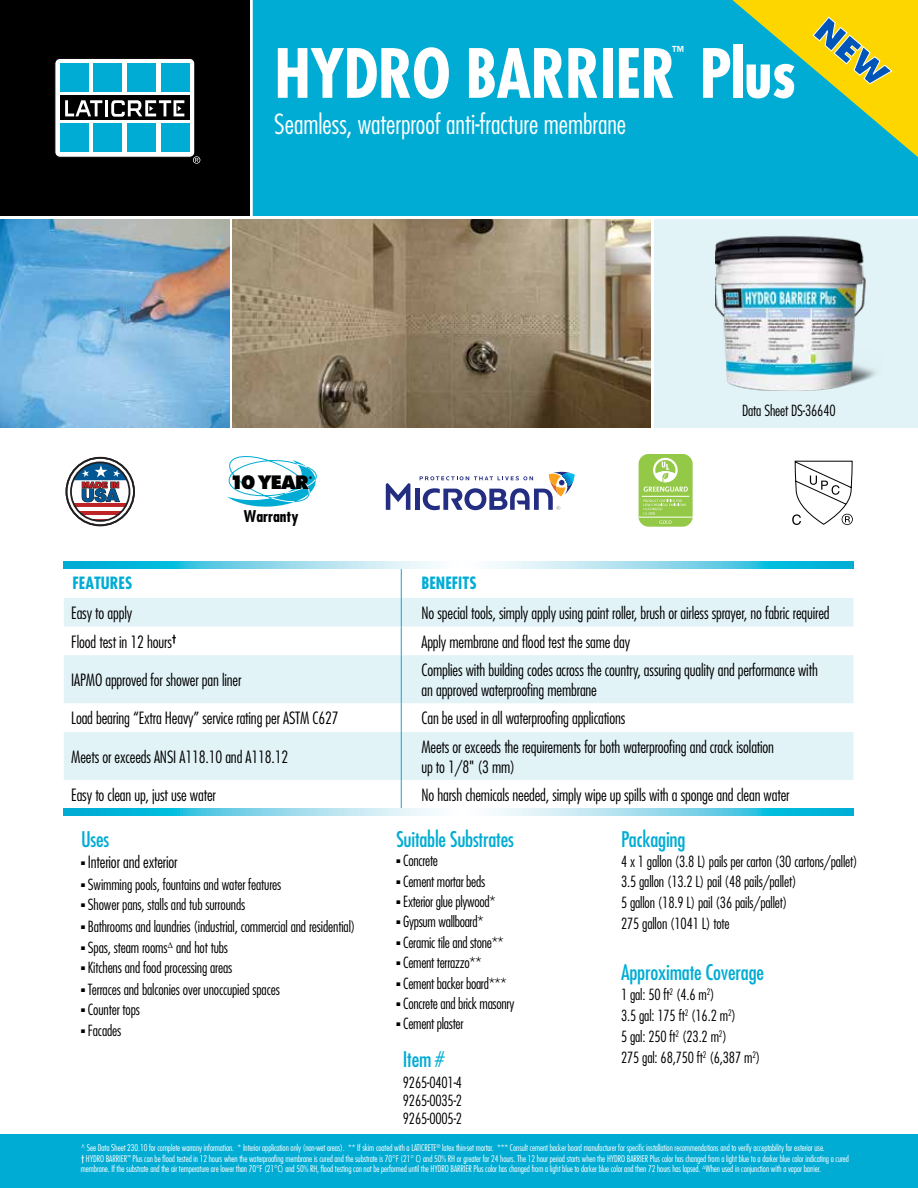
<style>
.page{position:relative;width:918px;height:1188px;background:#fff}
.page>*{position:absolute;margin:0;border:0;box-sizing:border-box;transform-origin:0 0}
.t1{font:700 condensed 66px "Futura";letter-spacing:-.01em;color:#fff}
.t2{font:300 condensed 27px "Futura";color:#fff}
.t3{font:condensed 21px "Futura";letter-spacing:-.01em;color:#00acd4}
.t4{font:800 18px "Futura";letter-spacing:-.05em;color:#000}
.t5{font:300 condensed 16.5px/19.5px "Futura";letter-spacing:-.01em;color:#000}
.t6{font:700 condensed 16.5px "Futura";color:#00acd4}
.t7{font:700 condensed 15.75px "Futura";color:#000}
.t8{font:300 condensed 15px/20.9px "Futura";letter-spacing:-.01em;color:#000}
.t9{font:700 condensed 14.7px "Futura";color:#fff}
.t10{font:300 condensed 9px/10.5px "Futura";letter-spacing:-.01em;color:#fff}
.s1{font-weight:400}
</style>
<div class="page">
<div style="left:0;top:1134px;width:918px;height:54px;background:#00acd4"></div>
<svg style="left:64px;top:598px;width:790px;height:182px;fill:#e2f3f8"></svg>
<hr style="left:401px;top:568px;width:1px;height:30px;background:#00acd4">
<svg style="left:401px;top:598px;width:1px;height:57px"></svg>
<hr style="left:401px;top:655px;width:1px;height:48px;background:#00acd4">
<svg style="left:401px;top:703px;width:1px;height:29px"></svg>
<hr style="left:401px;top:732px;width:1px;height:48px;background:#00acd4">
<svg style="left:401px;top:780px;width:1px;height:29px"></svg>
<svg style="left:63px;top:561px;width:791px;height:7px;background:#7dd5e9"></svg>
<svg style="left:63px;top:809px;width:791px;height:7px;background:#7dd5e9"></svg>
<div style="left:253px;top:0;width:665px;height:217px;background:#00acd4"></div>
<div style="left:654px;top:219px;width:264px;height:209px;background:#e2f3f8"></div>
<img style="left:0;top:219px;width:230px;height:209px">
<hr style="left:0;top:216px;width:918px;height:3px;background:#fff">
<div style="left:639px;top:454px;width:54px;height:73px;background:#94c947;border-radius:10px"></div>
<hr style="left:639px;top:517px;width:54px;height:1px;background:#fff">
<svg style="left:644px;top:500px;width:42px;height:24px"></svg>
<hr style="left:642px;top:496px;width:47px;height:1px;background:#fff">
<svg style="left:644px;top:458px;width:44px;height:34px"></svg>
<img style="left:716px;top:235px;width:160px;height:156px">
<img style="left:233px;top:219px;width:418px;height:209px">
<svg style="left:227px;top:456px;width:90px;height:51px"></svg>
<div style="left:415px;top:489px;width:5px;height:21px;background:#232e83"></div>
<svg style="left:386px;top:483px;width:24px;height:27px"></svg>
<svg style="left:420px;top:472px;width:155px;height:38px"></svg>
<svg style="left:792px;top:461px;width:61px;height:64px"></svg>
<svg style="left:66px;top:457px;width:69px;height:69px"></svg>
<div style="left:0;top:0;width:250px;height:216px;background:#000"></div>
<svg style="left:55px;top:58px;width:140px;height:99px;background:#d3e9ee"></svg>
<div style="left:55px;top:58px;width:140px;height:99px;border:1px solid #000;border-radius:5px"></div>
<div style="left:60px;top:124px;width:28px;height:28px;background:#00acd4"></div>
<div style="left:94px;top:124px;width:28px;height:28px;background:#00acd4"></div>
<div style="left:128px;top:124px;width:28px;height:28px;background:#00acd4"></div>
<div style="left:161px;top:124px;width:28px;height:28px;background:#00acd4"></div>
<div style="left:60px;top:96px;width:129px;height:24px;background:#000"></div>
<hr style="left:105px;top:100px;width:3px;height:16px;background:#fff">
<svg style="left:65px;top:100px;width:37px;height:16px"></svg>
<svg style="left:111px;top:100px;width:73px;height:17px"></svg>
<div style="left:60px;top:64px;width:28px;height:28px;background:#00acd4"></div>
<div style="left:94px;top:64px;width:28px;height:28px;background:#00acd4"></div>
<div style="left:128px;top:64px;width:28px;height:28px;background:#00acd4"></div>
<div style="left:161px;top:64px;width:28px;height:28px;background:#00acd4"></div>
<svg style="left:193px;top:156px;width:7px;height:8px"></svg>
<svg style="left:732px;top:0;width:186px;height:157px"></svg>
<h1 class="t1" style="left:274px;top:31px;width:524px">HYDRO BARRIER Plus</h1>
<h3 class="t9" style="left:672px;top:42px;width:13px">™</h3>
<h2 class="t2" style="left:274px;top:107px;width:353px">Seamless, waterproof anti-fracture membrane</h2>
<h3 class="t4" style="left:229px;top:471px;width:84px">10 YEAR<sup>*</sup></h3>
<h3 class="t7" style="left:244px;top:506px;width:56px">Warranty</h3>
<h3 class="t8" style="left:742px;top:399px;width:95px">Data Sheet DS-36640</h3>
<h3 class="t6" style="left:72px;top:573px;width:61px">FEATURES</h3>
<h3 class="t6" style="left:422px;top:573px;width:57px">BENEFITS</h3>
<h3 class="t5" style="left:71px;top:603px;width:62px">Easy to apply</h3>
<h3 class="t5" style="left:422px;top:603px;width:410px">No special tools, simply apply using paint roller, brush or airless sprayer, no fabric required</h3>
<h3 class="t5" style="left:71px;top:631px;width:107px">Flood test in 12 hours<sup>†</sup></h3>
<h3 class="t5" style="left:422px;top:631px;width:210px">Apply membrane and flood test the same day</h3>
<h3 class="t5" style="left:71px;top:670px;width:172px">IAPMO approved for shower pan liner</h3>
<h3 class="t5" style="left:422px;top:660px;width:398px">Complies with building codes across the country, assuring quality and performance with an approved waterproofing membrane</h3>
<h3 class="t5" style="left:71px;top:708px;width:269px">Load bearing “Extra Heavy” service rating per ASTM C627</h3>
<h3 class="t5" style="left:422px;top:708px;width:205px">Can be used in all waterproofing applications</h3>
<h3 class="t5" style="left:71px;top:747px;width:218px">Meets or exceeds ANSI A118.10 and A118.12</h3>
<h3 class="t5" style="left:422px;top:737px;width:354px">Meets or exceeds the requirements for both waterproofing and crack isolation up to 1/8" (3 mm)</h3>
<h3 class="t5" style="left:71px;top:785px;width:146px">Easy to clean up, just use water</h3>
<h3 class="t5" style="left:422px;top:785px;width:370px">No harsh chemicals needed, simply wipe up spills with a sponge and clean water</h3>
<h3 class="t3" style="left:81px;top:826px;width:30px">Uses</h3>
<h3 class="t5" style="left:81px;top:852px;width:98px">■ Interior and exterior</h3>
<h3 class="t8" style="left:81px;top:874px;width:202px">■ Swimming pools, fountains and water features</h3>
<h3 class="t8" style="left:81px;top:894px;width:166px">■ Shower pans, stalls and tub surrounds</h3>
<h3 class="t8" style="left:81px;top:916px;width:276px">■ Bathrooms and laundries (industrial, commercial and residential)</h3>
<h3 class="t8" style="left:81px;top:937px;width:149px">■ Spas, steam rooms<sup>Δ</sup> and hot tubs</h3>
<h3 class="t8" style="left:81px;top:957px;width:153px">■ Kitchens and food processing areas</h3>
<h3 class="t8" style="left:81px;top:979px;width:200px">■ Terraces and balconies over unoccupied spaces</h3>
<h3 class="t8" style="left:81px;top:999px;width:61px">■ Counter tops</h3>
<h3 class="t8" style="left:81px;top:1020px;width:42px">■ Facades</h3>
<h3 class="t3" style="left:396px;top:826px;width:119px">Suitable Substrates</h3>
<h3 class="t8" style="left:396px;top:850px;width:43px">■ Concrete</h3>
<h3 class="t8" style="left:396px;top:870px;width:90px">■ Cement mortar beds</h3>
<h3 class="t8" style="left:396px;top:891px;width:101px">■ Exterior glue plywood*</h3>
<h3 class="t8" style="left:396px;top:911px;width:89px">■ Gypsum wallboard*</h3>
<h3 class="t8" style="left:396px;top:932px;width:109px">■ Ceramic tile and stone**</h3>
<h3 class="t8" style="left:396px;top:952px;width:87px">■ Cement terrazzo**</h3>
<h3 class="t8" style="left:396px;top:972px;width:112px">■ Cement backer board***</h3>
<h3 class="t8" style="left:396px;top:993px;width:120px">■ Concrete and brick masonry</h3>
<h3 class="t8" style="left:396px;top:1013px;width:69px">■ Cement plaster</h3>
<h3 class="t3" style="left:403px;top:1046px;width:43px">Item #</h3>
<h3 class="t8" style="left:403px;top:1073px;width:61px;line-height:18px;text-align:justify">9265-0401-4<br>9265-0035-2<br>9265-0005-2</h3>
<h3 class="t3" style="left:621px;top:826px;width:66px">Packaging</h3>
<h3 class="t8" style="left:621px;top:850px;width:238px">4 x 1 gallon (3.8 L) pails per carton (30 cartons/pallet)<br>3.5 gallon (13.2 L) pail (48 pails/pallet)<br>5 gallon (18.9 L) pail (36 pails/pallet)<br>275 gallon (1041 L) tote</h3>
<h3 class="t3" style="left:621px;top:959px;width:145px">Approximate Coverage</h3>
<h3 class="t8" style="left:621px;top:984px;width:141px">1 gal: 50 ft<sup>2</sup> (4.6 m<sup>2</sup>)<br>3.5 gal: 175 ft<sup>2</sup> (16.2 m<sup>2</sup>)<br>5 gal: 250 ft<sup>2</sup> (23.2 m<sup>2</sup>)<br>275 gal: 68,750 ft<sup>2</sup> (6,387 m<sup>2</sup>)</h3>
<p class="t10" style="left:81px;top:1142px;width:770px">^ See Data Sheet 230.10 for complete warrany information. * Interior application only (non-wet areas). ** If skim coated with a LATICRETE<sup>®</sup> latex thin-set mortar. *** Consult cement backer board manufacturer for specific installation recommendations and to verify acceptability for exterior use.<br><span class="s1">†</span> HYDRO BARRIER<sup>™</sup> Plus can be flood tested in 12 hours when the waterproofing membrane is cured and the substrate is 70°F (21° C) and 50% RH or greater for 24 hours. The 12 hour period starts when the HYDRO BARRIER Plus color has changed from a light blue to a darker blue color indicating a cured membrane. If the substrate and the air temperature are lower than 70°F (21°C) and 50% RH, flood testing can not be performed until the HYDRO BARRIER Plus color has changed from a light blue to darker blue color and then 72 hours has lapsed. <sup>Δ</sup>When used in conjunction with a vapor barrier.</p>
</div>
